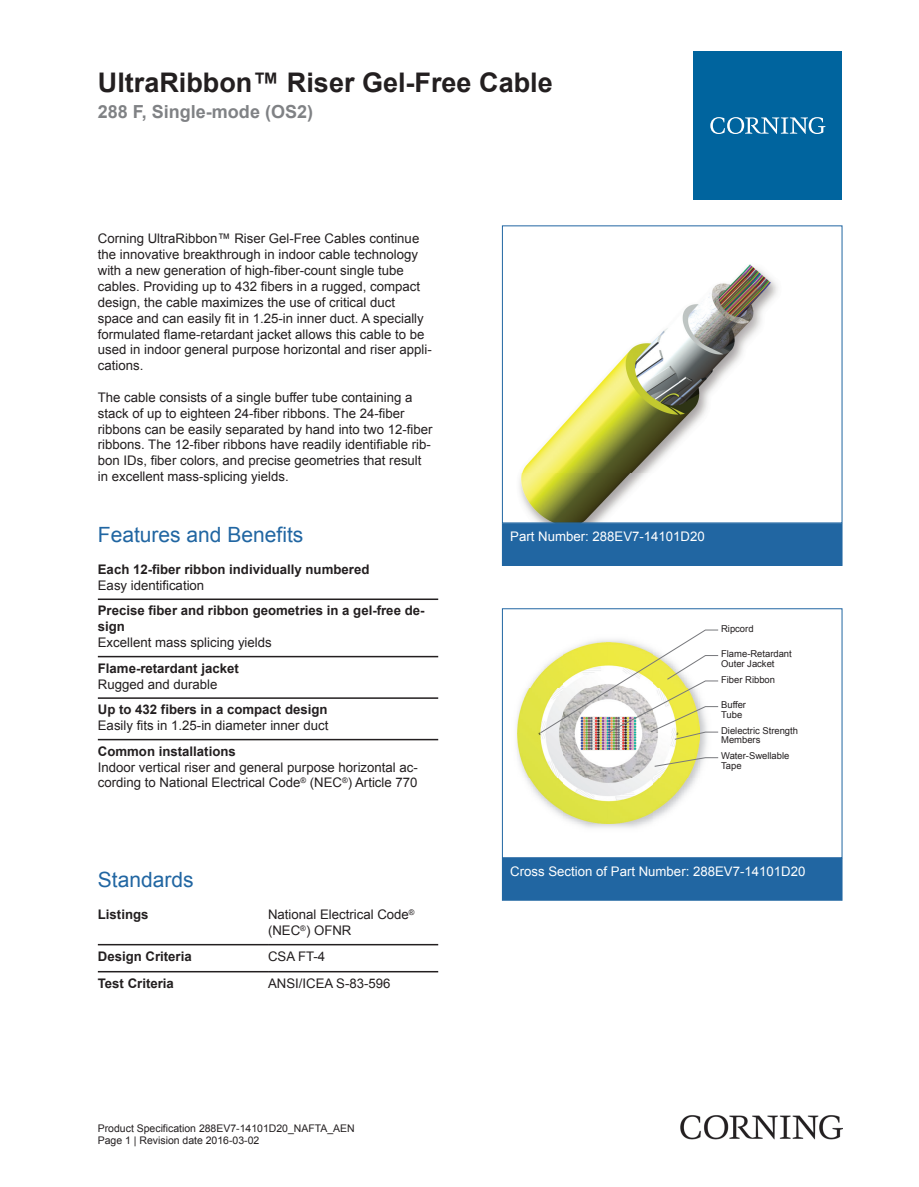
<style>
.page{position:relative;width:919px;height:1187px;background:#fff}
.page>*{position:absolute;margin:0;border:0;box-sizing:border-box;transform-origin:0 0}
.t1{font:700 27px "Arial";color:#231f20}
.t2{font:21px "Arial";color:#2166a2}
.t3{font:700 18px "Arial";color:#808285}
.t4{font:13.2px/15.9px "Arial";color:#231f20}
.t5{font:700 13.2px/15.9px "Arial";color:#231f20}
.t6{font:13.2px "Arial";color:#fff}
.t7{font:10.5px/12.6px "Arial";color:#231f20}
.t8{font:9.45px/9.4px "Arial";color:#231f20}
</style>
<div class="page">
<img style="left:519px;top:264px;width:259px;height:257px">
<div style="left:502px;top:523px;width:340px;height:42px;background:#2166a2"></div>
<div style="left:502px;top:523px;width:340px;height:43px;border:1px solid #2166a2"></div>
<img style="left:516px;top:713px;width:185px;height:115px">
<img style="left:518px;top:673px;width:181px;height:150px">
<svg style="left:539px;top:629px;width:179px;height:138px"></svg>
<div style="left:502px;top:608px;width:340px;height:250px;border:1px solid #2166a2"></div>
<div style="left:502px;top:858px;width:340px;height:42px;background:#2166a2"></div>
<hr style="left:98px;top:598px;width:340px;height:2px;background:#231f20">
<hr style="left:98px;top:655px;width:340px;height:2px;background:#231f20">
<hr style="left:98px;top:697px;width:340px;height:1px;background:#231f20">
<hr style="left:98px;top:738px;width:340px;height:2px;background:#231f20">
<hr style="left:98px;top:943px;width:170px;height:2px;background:#231f20">
<hr style="left:268px;top:943px;width:170px;height:2px;background:#231f20">
<hr style="left:98px;top:970px;width:170px;height:2px;background:#231f20">
<hr style="left:268px;top:970px;width:170px;height:2px;background:#231f20">
<div style="left:693px;top:51px;width:149px;height:149px;background:#00649e"></div>
<svg style="left:710px;top:117px;width:115px;height:17px"></svg>
<img style="left:680px;top:1115px;width:162px;height:24px">
<h1 class="t1" style="left:98px;top:64px;width:456px">UltraRibbon™ Riser Gel-Free Cable</h1>
<h3 class="t3" style="left:98px;top:100px;width:217px">288 F, Single-mode (OS2)</h3>
<p class="t4" style="left:98px;top:231px;width:335px">Corning UltraRibbon™ Riser Gel -Free Cables continue the innovative breakthrough in indoor cable technology with a new generation of high -fiber -count single tube cables. Providing up to 432 fibers in a rugged, compact design, the cable maximizes the use of critical duct space and can easily fit in 1.25 -in inner duct. A specially formulated flame -retardant jacket allows this cable to be used in indoor general purpose horizontal and riser appli&shy;cations.</p>
<p class="t4" style="left:98px;top:389px;width:336px">The cable consists of a single buffer tube containing a stack of up to eighteen 24 -fiber ribbons. The 24 -fiber ribbons can be easily separated by hand into two 12 -fiber ribbons. The 12 -fiber ribbons have readily identifiable rib&shy;bon IDs, fiber colors, and precise geometries that result in excellent mass -splicing yields.</p>
<h2 class="t2" style="left:98px;top:520px;width:207px">Features and Benefits</h2>
<p class="t5" style="left:98px;top:561px;width:273px">Each 12-fiber ribbon individually numbered</p>
<p class="t4" style="left:98px;top:577px;width:108px">Easy identification</p>
<p class="t5" style="left:98px;top:603px;width:328px">Precise fiber and ribbon geometries in a gel-free de&shy;sign</p>
<p class="t4" style="left:98px;top:634px;width:175px">Excellent mass splicing yields</p>
<p class="t5" style="left:98px;top:660px;width:142px">Flame-retardant jacket</p>
<p class="t4" style="left:98px;top:676px;width:121px">Rugged and durable</p>
<p class="t5" style="left:98px;top:702px;width:231px">Up to 432 fibers in a compact design</p>
<p class="t4" style="left:98px;top:717px;width:232px">Easily fits in 1.25-in diameter inner duct</p>
<p class="t5" style="left:98px;top:743px;width:139px">Common installations</p>
<p class="t4" style="left:98px;top:759px;width:321px">Indoor vertical riser and general purpose horizontal ac&shy;cording to National Electrical Code<sup>®</sup> (NEC<sup>®</sup>) Article 770</p>
<h2 class="t2" style="left:98px;top:865px;width:97px">Standards</h2>
<p class="t5" style="left:98px;top:907px;width:52px">Listings</p>
<p class="t4" style="left:268px;top:906px;width:148px">National Electrical Code<sup>® </sup>(NEC<sup>®</sup>) OFNR</p>
<p class="t5" style="left:98px;top:948px;width:95px">Design Criteria</p>
<p class="t4" style="left:268px;top:948px;width:59px">CSA FT-4</p>
<p class="t5" style="left:98px;top:975px;width:78px">Test Criteria</p>
<p class="t4" style="left:268px;top:975px;width:124px">ANSI/ICEA S-83-596</p>
<p class="t7" style="left:98px;top:1121px;width:258px">Product Specification 288EV7-14101D20_NAFTA_AEN<br>Page 1 | Revision date 2016-03-02</p>
<p class="t6" style="left:510px;top:527px;width:196px">Part Number: 288EV7-14101D20</p>
<p class="t8" style="left:721px;top:623px;width:34px">Ripcord</p>
<p class="t8" style="left:721px;top:649px;width:72px">Flame-Retardant<br>Outer Jacket</p>
<p class="t8" style="left:721px;top:674px;width:55px">Fiber Ribbon</p>
<p class="t8" style="left:721px;top:700px;width:26px">Buffer<br>Tube</p>
<p class="t8" style="left:721px;top:725px;width:78px">Dielectric Strength<br>Members</p>
<p class="t8" style="left:721px;top:751px;width:70px">Water-Swellable<br>Tape</p>
<p class="t6" style="left:510px;top:862px;width:296px">Cross Section of Part Number: 288EV7-14101D20</p>
</div>
